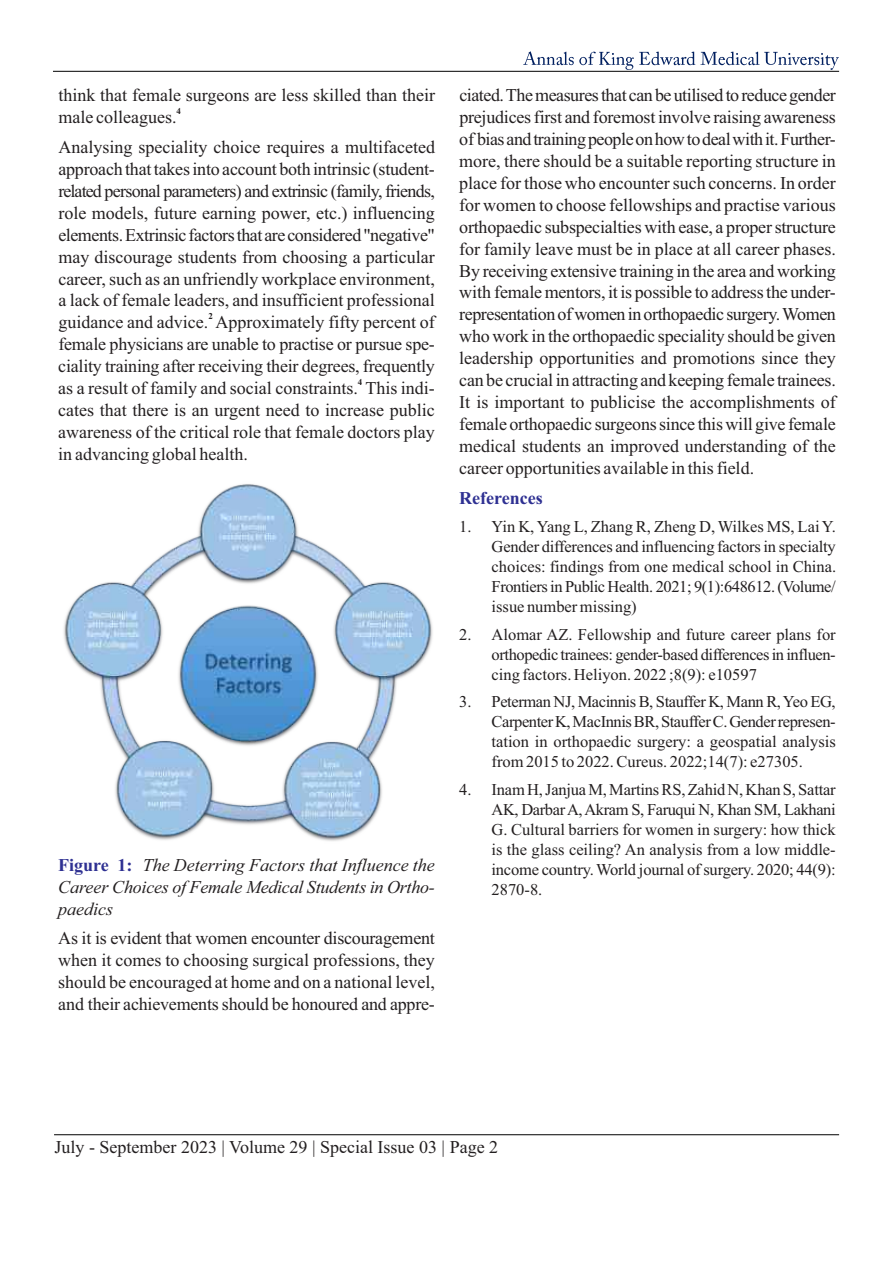
<style>
.page{position:relative;width:893px;height:1263px;background:#fff}
.page>*{position:absolute;margin:0;border:0;box-sizing:border-box;transform-origin:0 0}
.t1{font:18px/21.9px "Times New Roman";color:#231f20;text-align:justify}
.t2{font:italic 18px/21.9px "Times New Roman";letter-spacing:-.01em;color:#231f20;text-align:justify}
.t3{font:700 18px "Times New Roman";color:#2e3092}
.t4{font:16.5px/20.1px "Times New Roman";color:#231f20;text-align:justify}
.t5{font:700 9px "Times New Roman";color:#231f20}
.s1{font-weight:700;font-style:normal;color:#2e3092}
.s2{font-style:inherit}
</style>
<div class="page">
<hr style="left:53px;top:71px;width:786px;height:1px;background:#000">
<svg style="left:523px;top:51px;width:316px;height:19px"></svg>
<hr style="left:54px;top:1134px;width:785px;height:1px;background:#000">
<img style="left:63px;top:484px;width:370px;height:357px">
<p class="t1" style="left:58px;top:86px;width:378px">think that female surgeons are less skilled than their</p>
<p class="t5" style="left:177px;top:108px;width:6px">4</p>
<p class="t1" style="left:58px;top:104px;width:378px;line-height:29.8px">male colleagues.<br>Analysing speciality choice requires a multifaceted</p>
<p class="t1" style="left:58px;top:160px;width:378px">approach thattakesinto account both intrinsic (student&shy;related personal parameters) and extrinsic (family, friends, role models, future earning power, etc.) influencing elements.Extrinsicfactorsthatareconsidered"negative" may discourage students from choosing a particular career, such as an unfriendly workplace environment, a lack of female leaders, and insufficient professional</p>
<p class="t5" style="left:208px;top:313px;width:6px">2</p>
<p class="t1" style="left:58px;top:313px;width:378px">guidance and advice. Approximately fifty percent of female physicians are unable to practise or pursue spe&shy;ciality training after receiving their degrees, frequently</p>
<p class="t5" style="left:358px;top:379px;width:6px">4</p>
<p class="t1" style="left:58px;top:379px;width:378px">as a result of family and social constraints. This indi&shy;cates that there is an urgent need to increase public awareness of the critical role that female doctors play in advancing global health.</p>
<p class="t2" style="left:58px;top:855px;width:378px"><span class="s1">Figure 1:</span> The Deterring Factors that Influence the Career Choices of Female Medical Students in Ortho&shy;paedics</p>
<p class="t1" style="left:58px;top:929px;width:378px">As it is evident that women encounter discouragement when it comes to choosing surgical professions, they should be encouraged at home and on a national level, and their achievements should be honoured and appre-</p>
<p class="t1" style="left:459px;top:86px;width:378px">ciated.Themeasuresthat canbeutilisedtoreducegender prejudices first and foremost involve raising awareness of biasandtrainingpeopleonhowtodealwithit.Further&shy;more, there should be a suitable reporting structure in place for those who encounter such concerns. In order for women to choose fellowships and practise various orthopaedic subspecialties with ease, a proper structure for family leave must be in place at all career phases.<br>By receiving extensive training in the area and working with femalementors, it is possible to addressthe under&shy;representationofwomeninorthopaedic surgery.Women who work in the orthopaedic speciality should be given leadership opportunities and promotions since they can be crucial in attracting and keeping female trainees.<br>It is important to publicise the accomplishments of female orthopaedic surgeonssince thiswill give female medical students an improved understanding of the career opportunities available in this field.</p>
<p class="t3" style="left:459px;top:492px;width:85px">References</p>
<p class="t4" style="left:492px;top:518px;width:346px;text-indent:-32px">1. Yin K, Yang L, Zhang R, Zheng D, Wilkes MS, Lai Y.<br>Gender differences and influencing factors in specialty choices: findings from one medical school in China.<br>Frontiers in Public Health. 2021; 9(1):648612. (Volume/ issue number missing)</p>
<p class="t4" style="left:492px;top:625px;width:346px;text-indent:-32px">2. Alomar AZ. Fellowship and future career plans for orthopedic trainees: gender-based differences in influen&shy;cing factors. Heliyon. 2022 ;8(9): e10597</p>
<p class="t4" style="left:492px;top:693px;width:346px;text-indent:-32px">3. Peterman NJ, Macinnis B, Stauffer K, Mann R,Yeo EG, CarpenterK,MacInnisBR,StaufferC.Genderrepresen&shy;tation in orthopaedic surgery: a geospatial analysis from 2015 to 2022. Cureus. 2022;14(7): e27305.</p>
<p class="t4" style="left:491px;top:781px;width:346px;text-indent:-32px">4. InamH,JanjuaM,MartinsRS,ZahidN,KhanS,Sattar AK, DarbarA,Akram S, Faruqui N, Khan SM, Lakhani G. Cultural barriers for women in surgery: how thick is the glass ceiling? An analysis from a low middle&shy;income country. World journal of surgery. 2020; 44(9):<br>2870-8.</p>
<p class="t1" style="left:55px;top:1138px;width:445px">July - September 2023 | Volume 29 | <span class="s2">Special</span> Issue 03 | Page 2</p>
</div>
